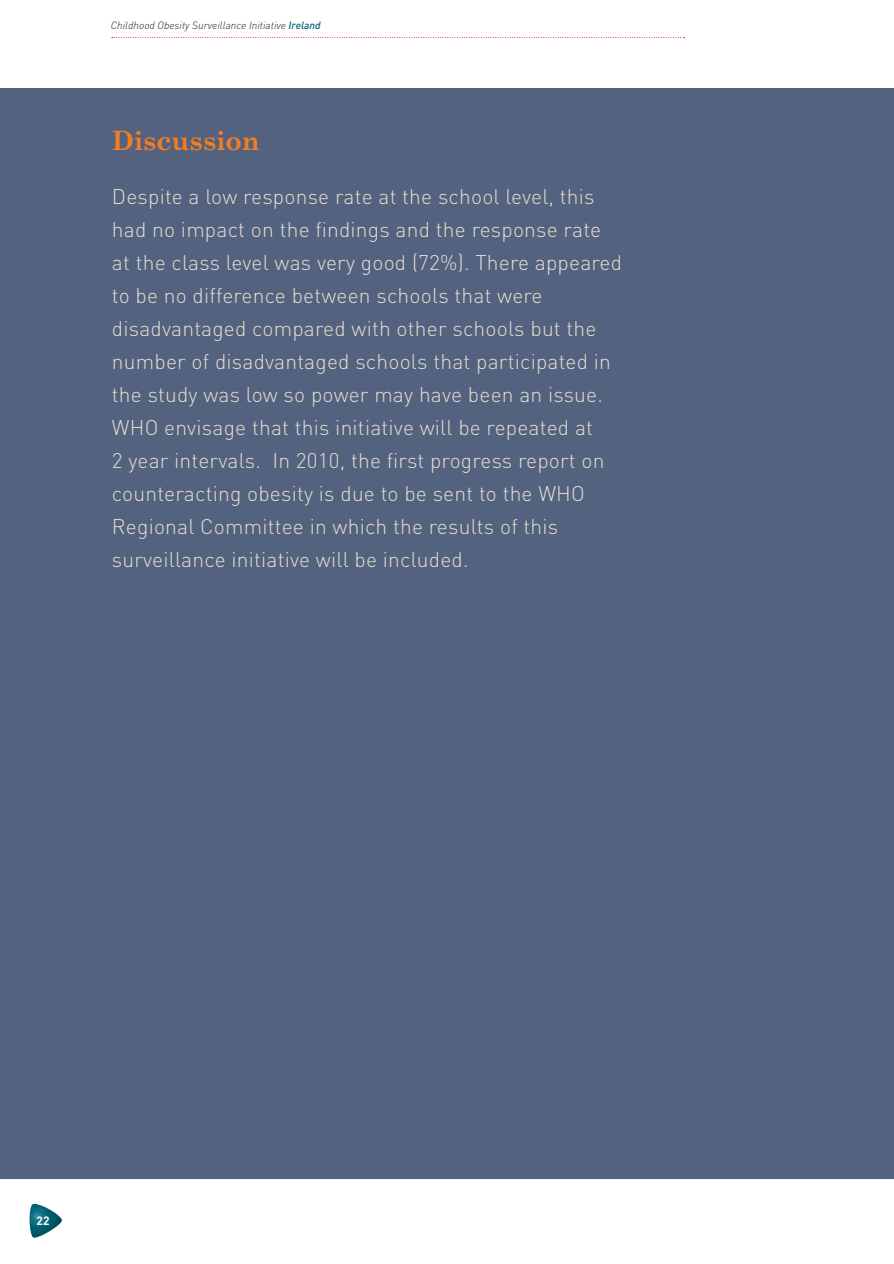
<style>
.page{position:relative;width:894px;height:1264px;background:#fff}
.page>*{position:absolute;margin:0;border:0;box-sizing:border-box;transform-origin:0 0}
.main_head{font:700 27px "M Century Schoolbook";color:#f47d21}
.intro{font:300 21px/33px "DIN";letter-spacing:.01em;color:#e4ddd1}
.t1{font:700 12px "DIN";color:#fff}
.t2{font:italic 300 10.5px "DIN";color:#231f20}
.s1{font-weight:500;color:#016474}
</style>
<div class="page">
<svg style="left:112px;top:37px;width:572px;height:1px"></svg>
<svg style="left:29px;top:1203px;width:34px;height:36px"></svg>
<div style="left:0;top:89px;width:894px;height:1090px;background:#53627e"></div>
<p class="t2" style="left:111px;top:18px;width:211px">Childhood Obesity Surveillance Initiative <span class="s1">Ireland</span></p>
<p class="main_head" style="left:112px;top:125px;width:149px">Discussion</p>
<p class="intro" style="left:112px;top:180px;width:512px">Despite a low response rate at the school level, this had no impact on the findings and the response rate at the class level was very good (72%). There appeared to be no difference between schools that were disadvantaged compared with other schools but the number of disadvantaged schools that participated in the study was low so power may have been an issue.<br>WHO envisage that this initiative will be repeated at<br>2 year intervals. In 2010, the first progress report on counteracting obesity is due to be sent to the WHO Regional Committee in which the results of this surveillance initiative will be included.</p>
<p class="t1" style="left:37px;top:1212px;width:15px">22</p>
</div>
